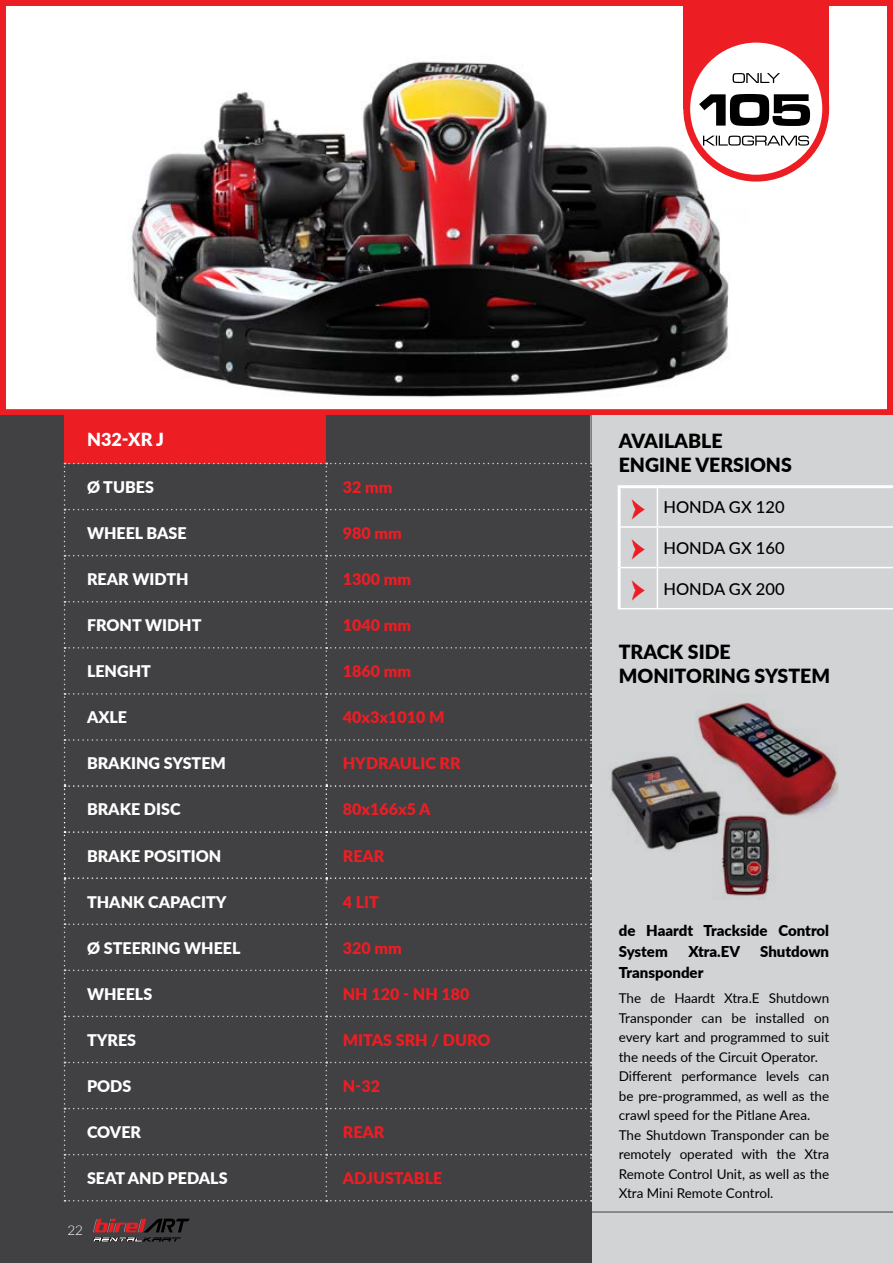
<style>
.page{position:relative;width:893px;height:1263px;background:#fff}
.page>*{position:absolute;margin:0;border:0;box-sizing:border-box;transform-origin:0 0}
.t1{font:900 19.5px/24px "Lato";color:#000}
.t2{font:900 18px "Lato";color:#fff}
.t3{font:500 16.5px "Lato";color:#000}
.t4{font:900 16.05px "Lato";color:#fff}
.t5{font:900 16.05px "Lato";color:#ed1d24}
.t6{font:900 15px/21px "Lato";color:#000}
.t7{font:13.5px/19.5px "Lato";color:#000}
.t8{font:300 13.5px "Lato";color:#fff}
.s1{font-family:"Minion Pro";font-weight:400;font-size:36px;color:#ed1d24}
</style>
<div class="page">
<img style="left:131px;top:61px;width:699px;height:336px">
<div style="left:0;top:0;width:893px;height:415px;border:6px solid #ed1d24"></div>
<div style="left:0;top:415px;width:893px;height:848px;background:#414042"></div>
<div style="left:65px;top:415px;width:261px;height:48px;background:#ed1d24"></div>
<hr style="left:591px;top:415px;width:1px;height:48px;background:#d1d3d4">
<svg style="left:64px;top:463px;width:528px;height:738px"></svg>
<div style="left:683px;top:0;width:146px;height:109px;background:#ed1d24"></div>
<div style="left:687px;top:39px;width:139px;height:139px;background:#fff;border-radius:50%"></div>
<div style="left:683px;top:36px;width:146px;height:146px;border:7px solid #ed1d24;border-radius:50%"></div>
<svg style="left:703px;top:136px;width:106px;height:10px"></svg>
<svg style="left:733px;top:73px;width:47px;height:10px"></svg>
<svg style="left:699px;top:94px;width:111px;height:32px"></svg>
<div style="left:592px;top:415px;width:301px;height:848px;background:#d1d3d4"></div>
<hr style="left:618px;top:485px;width:39px;height:3px;background:#fff">
<hr style="left:618px;top:488px;width:3px;height:39px;background:#fff">
<hr style="left:657px;top:485px;width:236px;height:3px;background:#fff">
<hr style="left:618px;top:527px;width:3px;height:41px;background:#fff">
<hr style="left:618px;top:568px;width:3px;height:40px;background:#fff">
<hr style="left:657px;top:488px;width:1px;height:38px;background:#fff">
<hr style="left:621px;top:526px;width:36px;height:2px;background:#fff">
<hr style="left:657px;top:526px;width:236px;height:2px;background:#fff">
<hr style="left:657px;top:528px;width:1px;height:39px;background:#fff">
<hr style="left:621px;top:567px;width:36px;height:1px;background:#fff">
<hr style="left:657px;top:567px;width:236px;height:1px;background:#fff">
<hr style="left:657px;top:568px;width:1px;height:40px;background:#fff">
<hr style="left:618px;top:608px;width:39px;height:1px;background:#fff">
<hr style="left:657px;top:608px;width:236px;height:1px;background:#fff">
<img style="left:695px;top:701px;width:144px;height:115px">
<img style="left:611px;top:737px;width:112px;height:113px">
<img style="left:712px;top:812px;width:65px;height:87px">
<hr style="left:64px;top:1212px;width:829px;height:1px;background:#414042">
<svg style="left:93px;top:1218px;width:97px;height:24px"></svg>
<h2 class="t2" style="left:87px;top:426px;width:78px">N32-XR J</h2>
<p class="t4" style="left:87px;top:475px;width:68px">Ø TUBES</p>
<p class="t5" style="left:343px;top:475px;width:51px">32 mm</p>
<p class="t4" style="left:87px;top:521px;width:101px">WHEEL BASE</p>
<p class="t5" style="left:343px;top:521px;width:60px">980 mm</p>
<p class="t4" style="left:87px;top:567px;width:103px">REAR WIDTH</p>
<p class="t5" style="left:343px;top:567px;width:70px">1300 mm</p>
<p class="t4" style="left:87px;top:613px;width:116px">FRONT WIDHT</p>
<p class="t5" style="left:343px;top:613px;width:70px">1040 mm</p>
<p class="t4" style="left:87px;top:659px;width:65px">LENGHT</p>
<p class="t5" style="left:343px;top:659px;width:70px">1860 mm</p>
<p class="t4" style="left:87px;top:705px;width:42px">AXLE</p>
<p class="t5" style="left:343px;top:705px;width:103px">40x3x1010 M</p>
<p class="t4" style="left:87px;top:751px;width:140px">BRAKING SYSTEM</p>
<p class="t5" style="left:343px;top:751px;width:119px">HYDRAULIC RR</p>
<p class="t4" style="left:87px;top:797px;width:95px">BRAKE DISC</p>
<p class="t5" style="left:343px;top:797px;width:89px">80x166x5 A</p>
<p class="t4" style="left:87px;top:843px;width:136px">BRAKE POSITION</p>
<p class="t5" style="left:343px;top:843px;width:43px">REAR</p>
<p class="t4" style="left:87px;top:890px;width:141px">THANK CAPACITY</p>
<p class="t5" style="left:343px;top:890px;width:38px">4 LIT</p>
<p class="t4" style="left:87px;top:936px;width:155px">Ø STEERING WHEEL</p>
<p class="t5" style="left:343px;top:936px;width:60px">320 mm</p>
<p class="t4" style="left:87px;top:982px;width:67px">WHEELS</p>
<p class="t5" style="left:343px;top:982px;width:128px">NH 120 - NH 180</p>
<p class="t4" style="left:87px;top:1028px;width:51px">TYRES</p>
<p class="t5" style="left:343px;top:1028px;width:149px">MITAS SRH / DURO</p>
<p class="t4" style="left:87px;top:1074px;width:46px">PODS</p>
<p class="t5" style="left:343px;top:1074px;width:39px">N-32</p>
<p class="t4" style="left:87px;top:1120px;width:56px">COVER</p>
<p class="t5" style="left:343px;top:1120px;width:43px">REAR</p>
<p class="t4" style="left:87px;top:1166px;width:142px">SEAT AND PEDALS</p>
<p class="t5" style="left:343px;top:1166px;width:101px">ADJUSTABLE</p>
<p class="t8" style="left:67px;top:1220px;width:17px">22</p>
<h1 class="t1" style="left:619px;top:428px;width:175px">AVAILABLE<br>ENGINE VERSIONS</h1>
<p class="t3" style="left:631px;top:496px;width:155px"><span class="s1">→</span> HONDA GX 120</p>
<p class="t3" style="left:631px;top:536px;width:155px"><span class="s1">→</span> HONDA GX 160</p>
<p class="t3" style="left:631px;top:577px;width:155px"><span class="s1">→</span> HONDA GX 200</p>
<h1 class="t1" style="left:619px;top:639px;width:213px">TRACK SIDE<br>MONITORING SYSTEM</h1>
<p class="t6" style="left:619px;top:919px;width:212px">de Haardt Trackside Control<br>System</p>
<p class="t6" style="left:688px;top:940px;width:53px">Xtra.EV</p>
<p class="t6" style="left:760px;top:940px;width:71px">Shutdown</p>
<p class="t6" style="left:619px;top:961px;width:86px">Transponder</p>
<p class="t7" style="left:619px;top:988px;width:212px">The de Haardt Xtra.E Shutdown<br>Transponder can be installed on every kart and programmed to suit the needs of the Circuit Operator.<br>Different performance levels can be pre-programmed, as well as the crawl speed for the Pitlane Area.<br>The Shutdown Transponder can be remotely operated with the Xtra<br>Remote Control Unit, as well as the<br>Xtra Mini Remote Control.</p>
</div>
